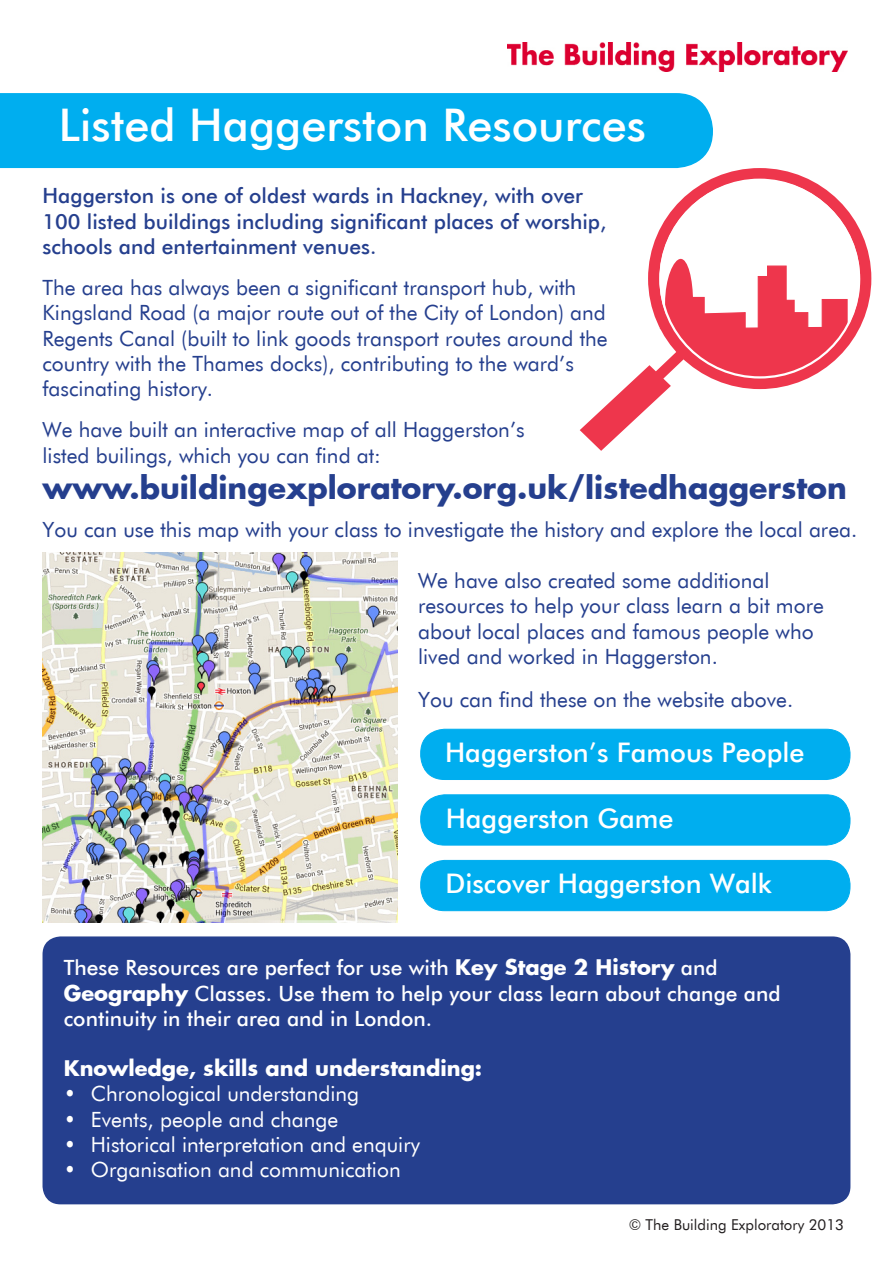
<style>
.page{position:relative;width:893px;height:1263px;background:#fff}
.page>*{position:absolute;margin:0;border:0;box-sizing:border-box;transform-origin:0 0}
.t1{font:500 45px "Futura BT";color:#fff}
.t2{font:700 30px "Futura";color:#253f8e}
.t3{font:500 27px "Futura BT";color:#fff}
.t4{font:21px/25.2px "Futura BT";color:#253f8e}
.t5{font:500 21px/25.2px "Futura BT";color:#fff}
.t6{font:500 21px/25.2px "Futura BT";color:#253f8e}
.t7{font:21px "Futura BT";color:#fff}
.t8{font:700 21px "Futura";color:#fff}
.t9{font:15px "Futura BT";color:#231f20}
.s1{font-family:"Futura";font-weight:700}
</style>
<div class="page">
<img style="left:508px;top:43px;width:340px;height:28px">
<div style="left:0;top:93px;width:713px;height:75px;background:#00aeef"></div>
<div style="left:421px;top:729px;width:429px;height:50px;background:#00aeef;border-radius:24px"></div>
<div style="left:420px;top:729px;width:430px;height:51px;border:1px solid #00aeef;border-radius:24px"></div>
<div style="left:421px;top:795px;width:429px;height:50px;background:#00aeef;border-radius:24px"></div>
<div style="left:420px;top:794px;width:430px;height:51px;border:1px solid #00aeef;border-radius:24px"></div>
<div style="left:43px;top:936px;width:807px;height:268px;background:#253f8e;border-radius:18px"></div>
<div style="left:648px;top:168px;width:223px;height:221px;border:11px solid #ee364c;border-radius:50%"></div>
<svg style="left:580px;top:259px;width:273px;height:192px"></svg>
<img style="left:43px;top:553px;width:355px;height:370px">
<div style="left:421px;top:860px;width:429px;height:51px;background:#00aeef;border-radius:24px"></div>
<div style="left:420px;top:860px;width:430px;height:51px;border:1px solid #00aeef;border-radius:24px"></div>
<h1 class="t1" style="left:59px;top:97px;width:589px">Listed Haggerston Resources</h1>
<p class="t6" style="left:43px;top:183px;width:565px">Haggerston is one of oldest wards in Hackney, with over<br>100 listed buildings including significant places of worship, schools and entertainment venues.</p>
<p class="t4" style="left:43px;top:275px;width:567px">The area has always been a significant transport hub, with Kingsland Road (a major route out of the City of London) and Regents Canal (built to link goods transport routes around the country with the Thames docks), contributing to the ward’s fascinating history.</p>
<p class="t4" style="left:43px;top:417px;width:484px">We have built an interactive map of all Haggerston’s listed builings, which you can find at:</p>
<h2 class="t2" style="left:43px;top:467px;width:806px">www.buildingexploratory.org.uk/listedhaggerston</h2>
<p class="t4" style="left:43px;top:517px;width:816px">You can use this map with your class to investigate the history and explore the local area.</p>
<p class="t4" style="left:418px;top:568px;width:407px">We have also created some additional resources to help your class learn a bit more about local places and famous people who lived and worked in Haggerston.</p>
<p class="t4" style="left:418px;top:687px;width:377px">You can find these on the website above.</p>
<p class="t3" style="left:445px;top:735px;width:361px">Haggerston’s Famous People</p>
<p class="t3" style="left:446px;top:802px;width:229px">Haggerston Game</p>
<p class="t3" style="left:445px;top:866px;width:328px">Discover Haggerston Walk</p>
<p class="t5" style="left:64px;top:955px;width:718px">These Resources are perfect for use with <span class="s1">Key Stage 2 History</span> and<br><span class="s1">Geography</span> Classes. Use them to help your class learn about change and continuity in their area and in London.</p>
<p class="t8" style="left:64px;top:1054px;width:420px">Knowledge, skills and understanding:</p>
<p class="t7" style="left:64px;top:1081px;width:297px">• Chronological understanding</p>
<p class="t7" style="left:64px;top:1106px;width:276px">• Events, people and change</p>
<p class="t7" style="left:64px;top:1131px;width:358px">• Historical interpretation and enquiry</p>
<p class="t7" style="left:64px;top:1157px;width:338px">• Organisation and communication</p>
<p class="t9" style="left:629px;top:1216px;width:217px">© The Building Exploratory 2013</p>
</div>
